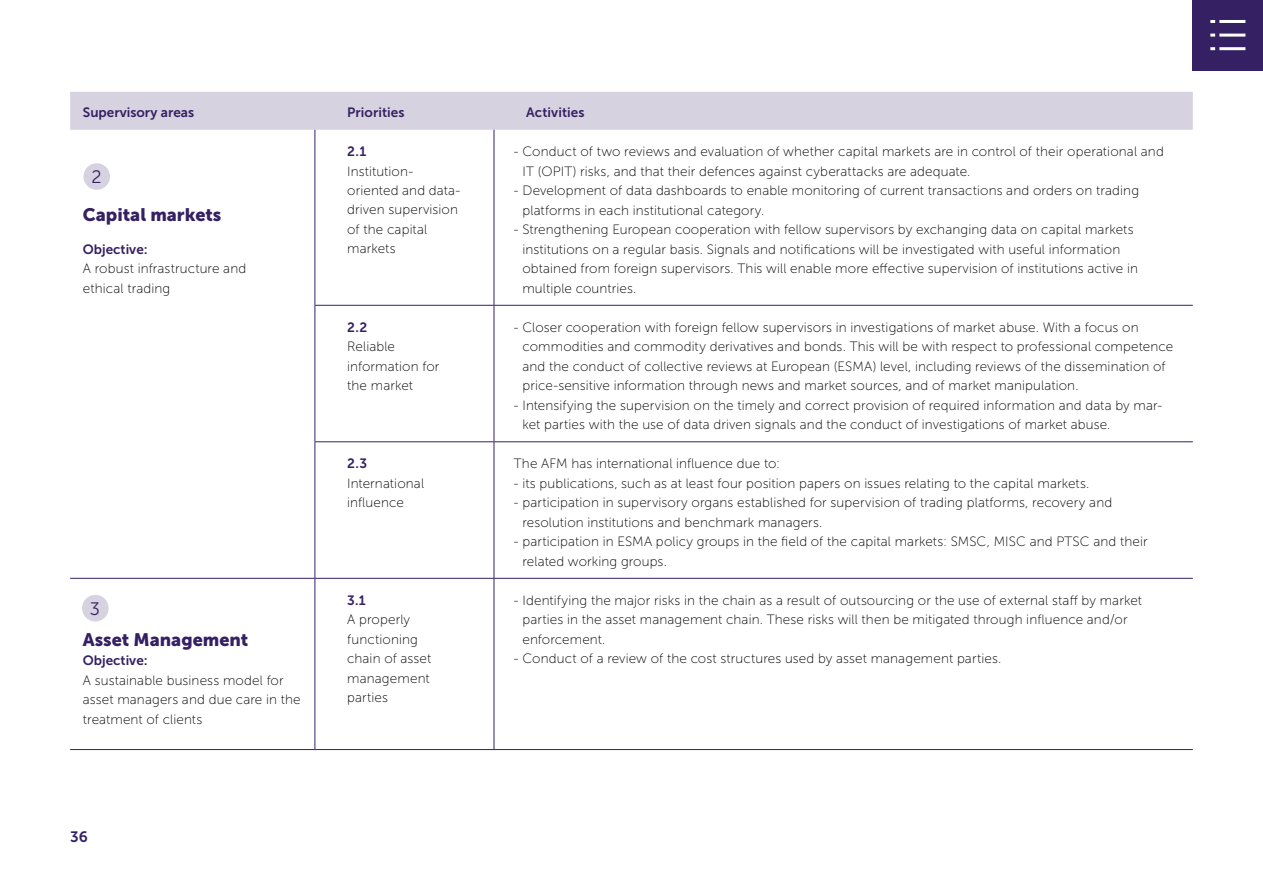
<style>
.page{position:relative;width:1263px;height:893px;background:#fff}
.page>*{position:absolute;margin:0;border:0;box-sizing:border-box;transform-origin:0 0}
.t1{font:18px "Museo Sans 900";color:#352063}
.t2{font:18px "Museo Sans 300";color:#352063}
.t3{font:15px "Museo Sans 700";color:#352063}
.Box_Body{font:13.5px/19.5px "Museo Sans 100";letter-spacing:.01em;color:#000}
.Box_H3{font:13.5px "Museo Sans 700";color:#352063}
.Body_text{font:13.5px "Museo Sans 100";letter-spacing:.01em;color:#000}
.s1{font-family:"Museo Sans 700";color:#352063}
</style>
<div class="page">
<div style="left:1193px;top:0;width:70px;height:70px;background:#352063"></div>
<svg style="left:1210px;top:20px;width:5px;height:3px"></svg>
<svg style="left:1210px;top:34px;width:5px;height:3px"></svg>
<svg style="left:1210px;top:47px;width:5px;height:3px"></svg>
<hr style="left:1219px;top:20px;width:26px;height:3px;background:#fff">
<hr style="left:1219px;top:34px;width:26px;height:3px;background:#fff">
<hr style="left:1219px;top:47px;width:26px;height:3px;background:#fff">
<div style="left:70px;top:92px;width:1123px;height:38px;background:#d7d2e0"></div>
<hr style="left:315px;top:130px;width:1px;height:175px;background:#352063">
<hr style="left:494px;top:130px;width:1px;height:175px;background:#352063">
<hr style="left:315px;top:305px;width:179px;height:1px;background:#352063">
<hr style="left:315px;top:306px;width:1px;height:135px;background:#352063">
<hr style="left:494px;top:305px;width:699px;height:1px;background:#352063">
<hr style="left:494px;top:306px;width:1px;height:135px;background:#352063">
<hr style="left:315px;top:441px;width:179px;height:1px;background:#352063">
<hr style="left:315px;top:442px;width:1px;height:136px;background:#352063">
<hr style="left:494px;top:441px;width:699px;height:1px;background:#352063">
<hr style="left:494px;top:442px;width:1px;height:136px;background:#352063">
<hr style="left:70px;top:578px;width:245px;height:1px;background:#352063">
<hr style="left:315px;top:578px;width:179px;height:1px;background:#352063">
<hr style="left:315px;top:579px;width:1px;height:170px;background:#352063">
<hr style="left:494px;top:578px;width:699px;height:1px;background:#352063">
<hr style="left:494px;top:579px;width:1px;height:170px;background:#352063">
<hr style="left:70px;top:749px;width:245px;height:1px;background:#352063">
<hr style="left:315px;top:749px;width:179px;height:1px;background:#352063">
<hr style="left:494px;top:749px;width:699px;height:1px;background:#352063">
<div style="left:82px;top:595px;width:27px;height:26px;background:#d7d2e0;border-radius:50%"></div>
<div style="left:83px;top:163px;width:27px;height:27px;background:#d7d2e0;border-radius:50%"></div>
<h3 class="Box_H3" style="left:83px;top:105px;width:113px">Supervisory areas</h3>
<h3 class="Box_H3" style="left:347px;top:105px;width:59px">Priorities</h3>
<h3 class="Box_H3" style="left:526px;top:105px;width:60px">Activities</h3>
<h2 class="t2" style="left:91px;top:167px;width:12px">2</h2>
<h2 class="t1" style="left:83px;top:204px;width:140px">Capital markets</h2>
<h2 class="Box_H3" style="left:83px;top:241px;width:66px">Objective:</h2>
<p class="Body_text" style="left:83px;top:261px;width:165px">A robust infrastructure and</p>
<p class="Body_text" style="left:83px;top:281px;width:89px">ethical trading</p>
<h2 class="t2" style="left:90px;top:599px;width:12px">3</h2>
<h2 class="t1" style="left:83px;top:629px;width:167px">Asset Management</h2>
<h2 class="Box_Body" style="left:83px;top:651px;width:219px"><span class="s1">Objective:<br></span>A sustainable business model for asset managers and due care in the treatment of clients</h2>
<p class="t3" style="left:70px;top:828px;width:19px">36</p>
<h3 class="Box_H3" style="left:347px;top:144px;width:21px">2.1</h3>
<p class="Box_Body" style="left:347px;top:161px;width:115px">Institution&shy;oriented and data&shy;driven supervision of the capital markets</p>
<h3 class="Box_H3" style="left:347px;top:319px;width:22px">2.2</h3>
<p class="Box_Body" style="left:347px;top:337px;width:94px">Reliable information for the market</p>
<h3 class="Box_H3" style="left:347px;top:456px;width:21px">2.3</h3>
<p class="Box_Body" style="left:347px;top:473px;width:78px">International influence</p>
<h3 class="Box_H3" style="left:347px;top:592px;width:20px">3.1</h3>
<p class="Box_Body" style="left:347px;top:610px;width:86px">A properly functioning chain of asset management parties</p>
<p class="Box_Body" style="left:522px;top:142px;width:643px;text-indent:-9px">- Conduct of two reviews and evaluation of whether capital markets are in control of their operational and<br>IT (OPIT) risks, and that their defences against cyberattacks are adequate.</p>
<p class="Box_Body" style="left:522px;top:181px;width:618px;text-indent:-9px">- Development of data dashboards to enable monitoring of current transactions and orders on trading platforms in each institutional category.</p>
<p class="Box_Body" style="left:522px;top:220px;width:617px;text-indent:-9px">- Strengthening European cooperation with fellow supervisors by exchanging data on capital markets institutions on a regular basis. Signals and notifications will be investigated with useful information obtained from foreign supervisors. This will enable more effective supervision of institutions active in multiple countries.</p>
<p class="Box_Body" style="left:522px;top:317px;width:652px;text-indent:-9px">- Closer cooperation with foreign fellow supervisors in investigations of market abuse. With a focus on commodities and commodity derivatives and bonds. This will be with respect to professional competence and the conduct of collective reviews at European (ESMA) level, including reviews of the dissemination of price-sensitive information through news and market sources, and of market manipulation.</p>
<p class="Box_Body" style="left:522px;top:395px;width:641px;text-indent:-9px">- Intensifying the supervision on the timely and correct provision of required information and data by mar&shy;ket parties with the use of data driven signals and the conduct of investigations of market abuse.</p>
<p class="Box_Body" style="left:514px;top:454px;width:268px">The AFM has international influence due to:</p>
<p class="Box_Body" style="left:514px;top:473px;width:577px">- its publications, such as at least four position papers on issues relating to the capital markets.</p>
<p class="Box_Body" style="left:522px;top:493px;width:591px;text-indent:-9px">- participation in supervisory organs established for supervision of trading platforms, recovery and resolution institutions and benchmark managers.</p>
<p class="Box_Body" style="left:522px;top:532px;width:627px;text-indent:-9px">- participation in ESMA policy groups in the field of the capital markets: SMSC, MISC and PTSC and their related working groups.</p>
<p class="Box_Body" style="left:522px;top:590px;width:621px;text-indent:-9px">- Identifying the major risks in the chain as a result of outsourcing or the use of external staff by market parties in the asset management chain. These risks will then be mitigated through influence and/or enforcement.</p>
<p class="Box_Body" style="left:514px;top:649px;width:489px">- Conduct of a review of the cost structures used by asset management parties.</p>
</div>
